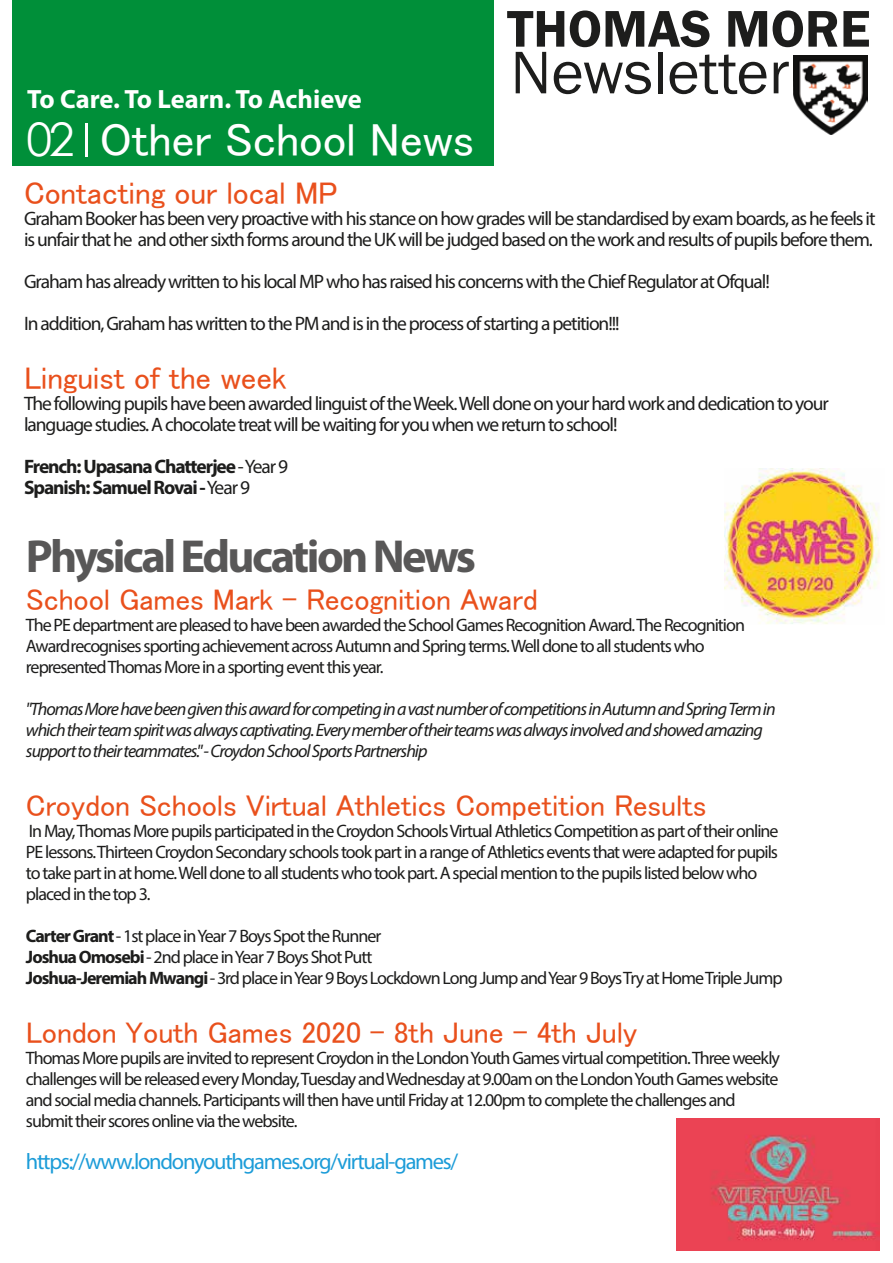
<style>
.page{position:relative;width:893px;height:1263px;background:#fff}
.page>*{position:absolute;margin:0;border:0;box-sizing:border-box;transform-origin:0 0}
.t1{font:62.25px "Franklin Gothic";color:#1d1d1c}
.t2{font:600 53.4px "Franklin Gothic";color:#1d1d1c}
.t3{font:46.65px "MS P Gothic";letter-spacing:-.005em;color:#fff}
.t4{font:700 46.5px "Myriad Pro";letter-spacing:-.055em;color:#585757}
.t5{font:31.5px "MS P Gothic";letter-spacing:-.005em;color:#e9501c}
.t6{font:30px "MS P Gothic";letter-spacing:-.005em;color:#e9501c}
.t7{font:700 26.55px "Myriad Pro";letter-spacing:-.005em;color:#fff}
.t8{font:22.5px "Myriad Pro";letter-spacing:-.055em;color:#1c9cd8}
.t9{font:19.5px/21px "Myriad Pro";letter-spacing:-.055em;color:#1d1d1c}
.t10{font:700 19.5px/21px "Myriad Pro";letter-spacing:-.055em;color:#1d1d1c}
.t11{font:18px/21px "Myriad Pro";letter-spacing:-.055em;color:#1d1d1c}
.t12{font:italic 18px/21px "Myriad Pro";letter-spacing:-.055em;color:#1d1d1c}
.s1{font-family:"Century Gothic";font-size:46.35px}
.s2{font-weight:400}
.s3{font-weight:700}
</style>
<div class="page">
<img style="left:676px;top:1118px;width:203px;height:132px">
<img style="left:724px;top:468px;width:156px;height:156px">
<div style="left:12px;top:0;width:481px;height:165px;background:#008f39"></div>
<hr style="left:85px;top:123px;width:3px;height:33px;background:#fff">
<img style="left:793px;top:56px;width:75px;height:78px">
<h3 class="t7" style="left:27px;top:82px;width:336px">To Care. To Learn. To Achieve</h3>
<h3 class="t3" style="left:26px;top:116px;width:450px"><span class="s1">02</span> Other School News</h3>
<h2 class="t2" style="left:507px;top:-4px;width:365px">THOMAS MORE</h2>
<h1 class="t1" style="left:510px;top:34px;width:280px">Newsletter</h1>
<h3 class="t5" style="left:24px;top:177px;width:315px">Contacting our local MP</h3>
<p class="t9" style="left:24px;top:207px;width:853px">Graham Booker has been very proactive with his stance on how grades will be standardised by exam boards, as he feels it is unfair that he and other sixth forms around the UK will be judged based on the work and results of pupils before them.</p>
<p class="t9" style="left:24px;top:260px;width:747px;line-height:42px">Graham has already written to his local MP who has raised his concerns with the Chief Regulator at Ofqual!<br>In addition, Graham has written to the PM and is in the process of starting a petition!!!</p>
<h3 class="t5" style="left:24px;top:362px;width:264px">Linguist of the week</h3>
<p class="t9" style="left:24px;top:392px;width:806px">The following pupils have been awarded linguist of theWeek.Well done on your hard work and dedication to your language studies. A chocolate treat will be waiting for you when we return to school!</p>
<p class="t10" style="left:24px;top:455px;width:266px">French: Upasana Chatterjee <span class="s2">-Year 9<br></span>Spanish:Samuel Rovai -<span class="s2">Year 9</span></p>
<h3 class="t4" style="left:26px;top:526px;width:452px">Physical Education News</h3>
<h3 class="t6" style="left:26px;top:584px;width:513px">School Games Mark - Recognition Award</h3>
<p class="t11" style="left:26px;top:614px;width:721px">The PE department are pleased to have been awarded the School Games Recognition Award.The Recognition<br>Awardrecognises sporting achievement across Autumn and Spring terms.Well done to all students who representedThomas More in a sporting event this year.</p>
<p class="t12" style="left:26px;top:698px;width:751px">"Thomas More have been given this award for competing in a vast number of competitions in Autumn and Spring Term in which their team spirit was always captivating. Every member of their teams was always involved and showed amazing support to their teammates." - Croydon School Sports Partnership</p>
<h3 class="t6" style="left:26px;top:790px;width:682px">Croydon Schools Virtual Athletics Competition Results</h3>
<p class="t11" style="left:26px;top:820px;width:754px">In May,Thomas More pupils participated in the Croydon SchoolsVirtual Athletics Competition as part of their online PE lessons.Thirteen Croydon Secondary schools took part in a range of Athletics events that were adapted for pupils to take part in at home.Well done to all students who took part. A special mention to the pupils listed below who placed in the top 3.</p>
<p class="t11" style="left:26px;top:925px;width:758px"><span class="s3">CarterGrant</span>- 1st place inYear 7 Boys Spot the Runner<br><span class="s3">JoshuaOmosebi</span>- 2nd place inYear 7 Boys Shot Putt<br><span class="s3">Joshua-Jeremiah Mwangi</span>- 3rd place inYear 9 Boys Lockdown Long Jump andYear 9 BoysTry at HomeTriple Jump</p>
<h3 class="t6" style="left:26px;top:1017px;width:613px">London Youth Games 2020 - 8th June - 4th July</h3>
<p class="t11" style="left:26px;top:1047px;width:756px">Thomas More pupils are invited to represent Croydon in the LondonYouth Games virtual competition.Three weekly challenges will be released every Monday,Tuesday andWednesday at 9.00am on the LondonYouth Games website and social media channels. Participants will then have until Friday at 12.00pm to complete the challenges and submit their scores online via the website.</p>
<p class="t8" style="left:26px;top:1148px;width:434px">https://www.londonyouthgames.org/virtual-games/</p>
</div>
